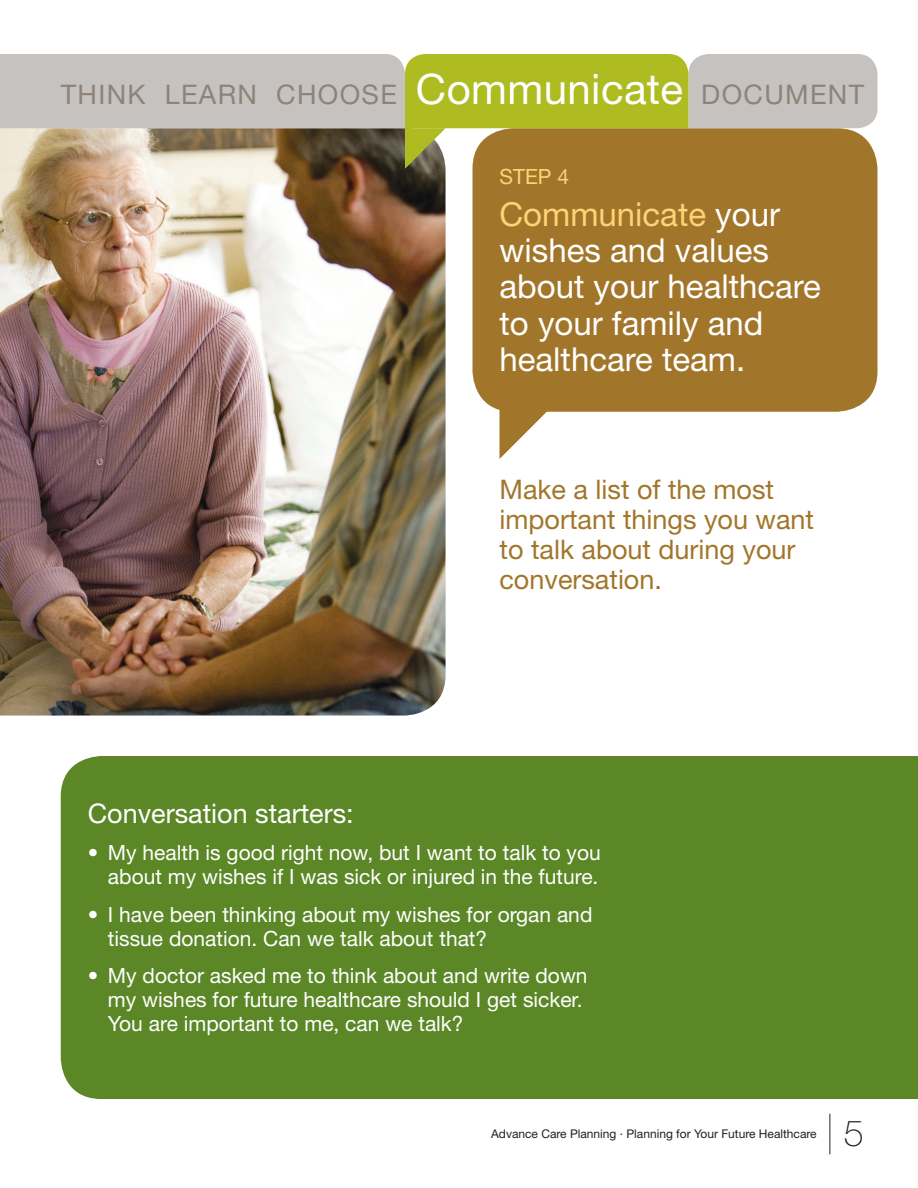
<style>
.page{position:relative;width:918px;height:1188px;background:#fff}
.page>*{position:absolute;margin:0;border:0;box-sizing:border-box;transform-origin:0 0}
.t1{font:100 36px "Helvetica Neue LT Std";color:#231f20}
.t2{font:33px/36px "Helvetica Neue LT Std";color:#fff}
.t3{font:27px/30px "Helvetica Neue LT Std";color:#a2762a}
.t4{font:27px "Helvetica Neue LT Std";letter-spacing:.05em;color:#8e837a}
.t5{font:27px "Helvetica Neue LT Std";color:#fff}
.t6{font:21px/24px "Helvetica Neue LT Std";color:#fff}
.t7{font:21px "Helvetica Neue LT Std";color:#fed378}
.t8{font:12px "Helvetica Neue LT Std";color:#231f20}
.s1{font-size:42px;color:#fff}
.s2{color:#fed378}
</style>
<div class="page">
<div style="left:61px;top:756px;width:857px;height:343px;background:#5c8727"></div>
<svg style="left:500px;top:410px;width:47px;height:49px"></svg>
<div style="left:472px;top:128px;width:406px;height:284px;background:#a2762a;border-radius:40px"></div>
<img style="left:0;top:169px;width:445px;height:546px">
<svg style="left:0;top:54px;width:878px;height:115px"></svg>
<hr style="left:830px;top:1114px;width:1px;height:40px;background:#231f20">
<p class="t4" style="left:61px;top:79px;width:805px">THINK LEARN CHOOSE <span class="s1">Communicate</span> DOCUMENT</p>
<p class="t7" style="left:500px;top:164px;width:71px">STEP 4</p>
<h2 class="t2" style="left:500px;top:196px;width:323px"><span class="s2">Communicate</span> your wishes and values about your healthcare to your family and healthcare team.</h2>
<p class="t3" style="left:500px;top:474px;width:316px">Make a list of the most important things you want to talk about during your conversation.</p>
<p class="t5" style="left:88px;top:797px;width:268px">Conversation starters:</p>
<p class="t6" style="left:88px;top:840px;width:515px;text-align:right">• My health is good right now, but I want to talk to you about my wishes if I was sick or injured in the future.</p>
<p class="t6" style="left:108px;top:902px;width:486px;text-indent:-20px">• I have been thinking about my wishes for organ and tissue donation. Can we talk about that?</p>
<p class="t6" style="left:108px;top:963px;width:481px;text-indent:-20px">• My doctor asked me to think about and write down my wishes for future healthcare should I get sicker.<br>You are important to me, can we talk?</p>
<p class="t8" style="left:491px;top:1127px;width:327px">Advance Care Planning · Planning for Your Future Healthcare</p>
<h1 class="t1" style="left:844px;top:1113px;width:22px">5</h1>
</div>
